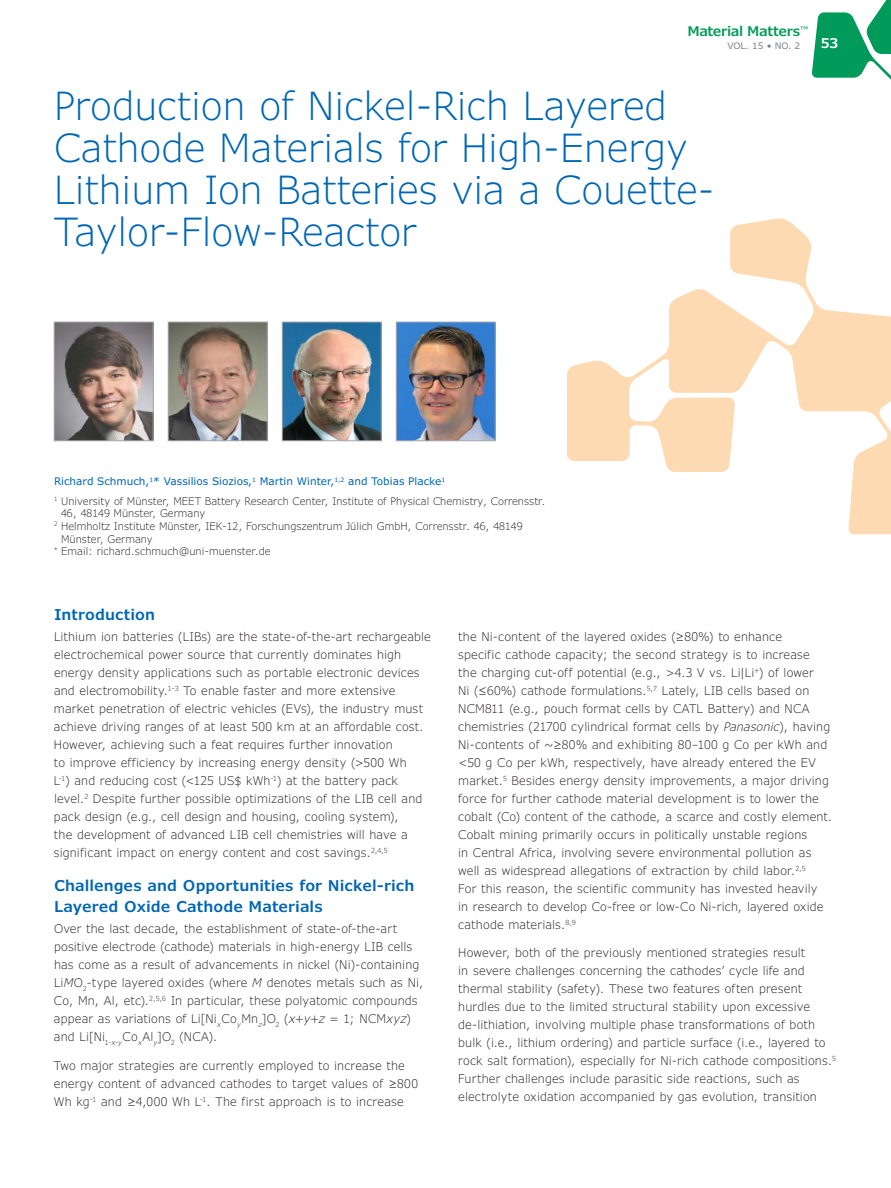
<style>
.page{position:relative;width:891px;height:1188px;background:#fff}
.page>*{position:absolute;margin:0;border:0;box-sizing:border-box;transform-origin:0 0}
.t1{font:300 39px/42px "Verdana Pro";color:#0166b3}
.t2{font:600 15px/21px "Verdana Pro";letter-spacing:.005em;color:#0166b3}
.t3{font:600 13.5px "Verdana Pro";letter-spacing:-.025em;color:#009a5a}
.t4{font:600 13.5px "Verdana Pro";color:#fff}
.t5{font:300 12px/18px "Verdana Pro";letter-spacing:.01em;color:#231f20}
.t6{font:300 10.5px/19.4px "Verdana Pro";color:#231f20}
.t7{font:9px "Verdana Pro";color:#808285}
.t8{font:9px "Verdana Pro";color:#009a5a}
.s1{font-weight:400;color:#0166b3}
.s2{font-style:italic}
</style>
<div class="page">
<svg style="left:812px;top:0;width:79px;height:80px"></svg>
<svg style="left:567px;top:218px;width:324px;height:317px"></svg>
<img style="left:170px;top:324px;width:95px;height:115px">
<div style="left:168px;top:322px;width:99px;height:119px;border:1px solid #a8a9ad"></div>
<img style="left:284px;top:324px;width:95px;height:115px">
<div style="left:282px;top:322px;width:99px;height:119px;border:1px solid #a8a9ad"></div>
<img style="left:398px;top:324px;width:95px;height:115px">
<div style="left:396px;top:322px;width:99px;height:119px;border:1px solid #a8a9ad"></div>
<img style="left:56px;top:324px;width:95px;height:115px">
<div style="left:54px;top:322px;width:99px;height:119px;border:1px solid #a8a9ad"></div>
<p class="t3" style="left:687px;top:23px;width:114px">Material Matters</p>
<p class="t7" style="left:727px;top:40px;width:74px">VOL. 15 • NO. 2</p>
<p class="t8" style="left:800px;top:24px;width:10px">™</p>
<p class="t4" style="left:821px;top:35px;width:19px">53</p>
<h1 class="t1" style="left:54px;top:85px;width:663px">Production of Nickel-Rich Layered<br>Cathode Materials for High-Energy<br>Lithium Ion Batteries via a Couette-<br>Taylor-Flow-Reactor</h1>
<p class="t6" style="left:54px;top:472px;width:493px"><span class="s1">Richard Schmuch,</span><sup>1</sup><span class="s1">* Vassilios Siozios,</span><sup>1</sup> <span class="s1">Martin Winter,</span><sup>1,2</sup> <span class="s1">and Tobias Placke</span><sup>1<br></sup><sup>1</sup> University of Münster, MEET Battery Research Center, Institute of Physical Chemistry, Corrensstr.</p>
<p class="t6" style="left:61px;top:504px;width:146px">46, 48149 Münster, Germany</p>
<p class="t6" style="left:54px;top:517px;width:470px"><sup>2</sup> Helmholtz Institute Münster, IEK-12, Forschungszentrum Jülich GmbH, Corrensstr. 46, 48149</p>
<p class="t6" style="left:61px;top:529px;width:93px">Münster, Germany</p>
<p class="t6" style="left:54px;top:542px;width:218px"><sup>*</sup> Email: richard.schmuch@uni-muenster.de</p>
<p class="t2" style="left:54px;top:604px;width:103px">Introduction</p>
<p class="t5" style="left:54px;top:628px;width:378px">Lithium ion batteries (LIBs) are the state-of-the-art rechargeable electrochemical power source that currently dominates high energy density applications such as portable electronic devices and electromobility.<sup>1–3</sup> To enable faster and more extensive market penetration of electric vehicles (EVs), the industry must achieve driving ranges of at least 500 km at an affordable cost.<br>However, achieving such a feat requires further innovation<br>to improve efficiency by increasing energy density (&gt;500 Wh<br>L<sup>-1</sup>) and reducing cost (&lt;125 US$ kWh<sup>-1</sup>) at the battery pack level.<sup>2</sup> Despite further possible optimizations of the LIB cell and pack design (e.g., cell design and housing, cooling system),<br>the development of advanced LIB cell chemistries will have a significant impact on energy content and cost savings.<sup>2,4,5</sup></p>
<p class="t2" style="left:54px;top:875px;width:362px">Challenges and Opportunities for Nickel-rich<br>Layered Oxide Cathode Materials</p>
<p class="t5" style="left:54px;top:920px;width:371px">Over the last decade, the establishment of state-of-the-art positive electrode (cathode) materials in high-energy LIB cells has come as a result of advancements in nickel (Ni)-containing Li<span class="s2">M</span>O<sub>2</sub>-type layered oxides (where <span class="s2">M</span> denotes metals such as Ni, Co, Mn, Al, etc).<sup>2,5,6</sup> In particular, these polyatomic compounds appear as variations of Li[Ni<sub>x</sub>Co<sub>y</sub>Mn<sub>z</sub>]O<sub>2</sub> (<span class="s2">x</span>+<span class="s2">y</span>+<span class="s2">z</span> = 1; NCM<span class="s2">xyz</span>) and Li[Ni<sub>1-</sub><sub>x-y</sub>Co<sub>x</sub>Al<sub>y</sub>]O<sub>2</sub> (NCA).</p>
<p class="t5" style="left:54px;top:1057px;width:366px">Two major strategies are currently employed to increase the energy content of advanced cathodes to target values of ≥800<br>Wh kg<sup>-1</sup> and ≥4,000 Wh L<sup>-1</sup>. The first approach is to increase</p>
<p class="t5" style="left:458px;top:628px;width:376px">the Ni-content of the layered oxides (≥80%) to enhance<br>specific cathode capacity; the second strategy is to increase<br>the charging cut-off potential (e.g., &gt;4.3 V vs. Li|Li<sup>+</sup>) of lower<br>Ni (≤60%) cathode formulations.<sup>5,7</sup> Lately, LIB cells based on NCM811 (e.g., pouch format cells by CATL Battery) and NCA chemistries (21700 cylindrical format cells by <span class="s2">Panasonic</span>), having Ni-contents of ~≥80% and exhibiting 80–100 g Co per kWh and &lt;50 g Co per kWh, respectively, have already entered the EV market.<sup>5</sup> Besides energy density improvements, a major driving force for further cathode material development is to lower the cobalt (Co) content of the cathode, a scarce and costly element.<br>Cobalt mining primarily occurs in politically unstable regions<br>in Central Africa, involving severe environmental pollution as well as widespread allegations of extraction by child labor.<sup>2,5<br></sup>For this reason, the scientific community has invested heavily<br>in research to develop Co-free or low-Co Ni-rich, layered oxide cathode materials.<sup>8,9</sup></p>
<p class="t5" style="left:458px;top:944px;width:379px">However, both of the previously mentioned strategies result<br>in severe challenges concerning the cathodes’ cycle life and thermal stability (safety). These two features often present hurdles due to the limited structural stability upon excessive de-lithiation, involving multiple phase transformations of both bulk (i.e., lithium ordering) and particle surface (i.e., layered to rock salt formation), especially for Ni-rich cathode compositions.<sup>5<br></sup>Further challenges include parasitic side reactions, such as electrolyte oxidation accompanied by gas evolution, transition</p>
</div>
